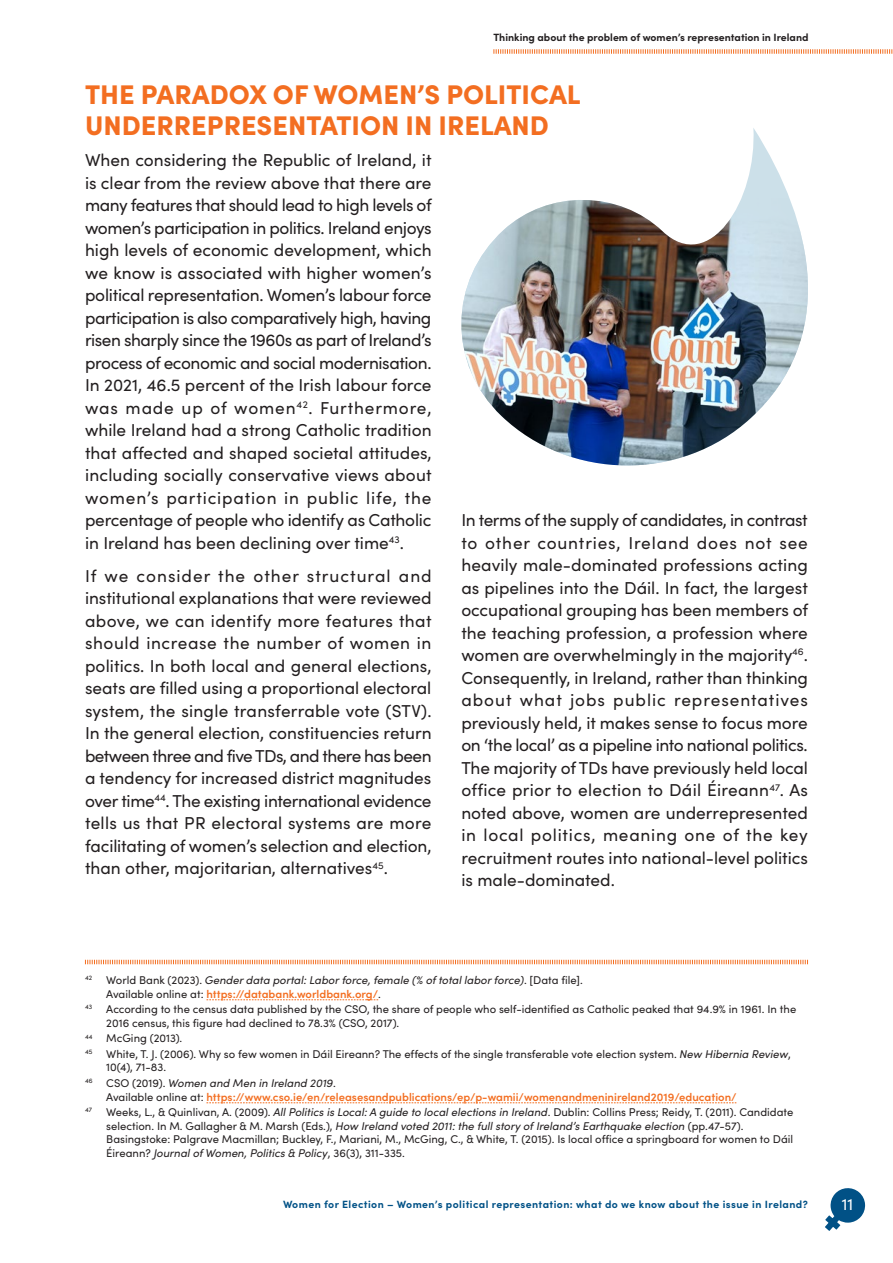
<style>
.page{position:relative;width:893px;height:1263px;background:#fff}
.page>*{position:absolute;margin:0;border:0;box-sizing:border-box;transform-origin:0 0}
.t1{font:900 27px/31.5px "Sofia Pro";color:#f36e21}
.t2{font:17.25px/22.5px "Sofia Pro";color:#231f20;text-align:justify}
.t3{font:16.5px "Sofia Pro";color:#fff}
.t4{font:11.25px/13.5px "Sofia Pro";color:#231f20}
.t5{font:italic 11.25px/13.5px "Sofia Pro";color:#231f20}
.t6{font:600 11.25px "Sofia Pro";color:#f36e21}
.t7{font:700 10.5px "Sofia Pro";letter-spacing:.04em;color:#015186}
.t8{font:700 10.5px "Sofia Pro";color:#231f20}
.t9{font:6.6px "Sofia Pro";color:#231f20}
.s1{font-style:normal}
.s2{font-weight:600;font-style:normal;color:#f36e21}
.s3{font-style:italic}
.s4{font-weight:400;color:#231f20}
</style>
<div class="page">
<svg style="left:85px;top:959px;width:723px;height:6px"></svg>
<svg style="left:206px;top:999px;width:172px;height:1px"></svg>
<svg style="left:206px;top:1102px;width:530px;height:1px"></svg>
<svg style="left:741px;top:128px;width:49px;height:71px"></svg>
<img style="left:461px;top:199px;width:347px;height:267px">
<svg style="left:825px;top:1188px;width:40px;height:43px"></svg>
<svg style="left:493px;top:49px;width:400px;height:5px"></svg>
<p class="t8" style="left:493px;top:29px;width:317px">Thinking about the problem of women’s representation in Ireland</p>
<h1 class="t1" style="left:85px;top:76px;width:497px">THE PARADOX OF WOMEN’S POLITICAL<br>UNDERREPRESENTATION IN IRELAND</h1>
<p class="t2" style="left:85px;top:148px;width:348px">When considering the Republic of Ireland, it is clear from the review above that there are many features that should lead to high levels of women’s participation in politics. Ireland enjoys high levels of economic development, which we know is associated with higher women’s political representation. Women’s labour force participation is also comparatively high, having risen sharply since the 1960s as part of Ireland’s process of economic and social modernisation.<br>In 2021, 46.5 percent of the Irish labour force was made up of women<sup>42</sup>. Furthermore, while Ireland had a strong Catholic tradition that affected and shaped societal attitudes, including socially conservative views about women’s participation in public life, the percentage of people who identify as Catholic in Ireland has been declining over time<sup>43</sup>.</p>
<p class="t2" style="left:85px;top:564px;width:348px">If we consider the other structural and institutional explanations that were reviewed above, we can identify more features that should increase the number of women in politics. In both local and general elections, seats are filled using a proportional electoral system, the single transferrable vote (STV).<br>In the general election, constituencies return between three and five TDs, and there has been a tendency for increased district magnitudes over time<sup>44</sup>. The existing international evidence tells us that PR electoral systems are more facilitating of women’s selection and election, than other, majoritarian, alternatives<sup>45</sup>.</p>
<p class="t2" style="left:461px;top:508px;width:348px">In terms of the supply of candidates, in contrast to other countries, Ireland does not see heavily male-dominated professions acting as pipelines into the Dáil. In fact, the largest occupational grouping has been members of the teaching profession, a profession where women are overwhelmingly in the majority<sup>46</sup>.<br>Consequently, in Ireland, rather than thinking about what jobs public representatives previously held, it makes sense to focus more on ‘the local’ as a pipeline into national politics.<br>The majority of TDs have previously held local office prior to election to Dáil Éireann<sup>47</sup>. As noted above, women are underrepresented in local politics, meaning one of the key recruitment routes into national-level politics is male-dominated.</p>
<p class="t9" style="left:85px;top:973px;width:9px">42</p>
<p class="t5" style="left:106px;top:973px;width:478px"><span class="s1">World Bank (2023).</span> Gender data portal: Labor force, female (% of total labor force)<span class="s1">. [Data file].<br>Available online at:</span> <span class="s2">https://databank.worldbank.org/</span><span class="s1">.</span></p>
<p class="t9" style="left:85px;top:1002px;width:9px">43</p>
<p class="t4" style="left:106px;top:1002px;width:691px">According to the census data published by the CSO, the share of people who self-identified as Catholic peaked that 94.9% in 1961. In the<br>2016 census, this figure had declined to 78.3% (CSO, 2017).</p>
<p class="t4" style="left:85px;top:1030px;width:707px;line-height:15.6px"><sup>44</sup> McGing (2013).<br><sup>45</sup> White, T. J. (2006). Why so few women in Dáil Eireann? The effects of the single transferable vote election system. <span class="s3">New Hibernia Review</span>,</p>
<p class="t5" style="left:85px;top:1059px;width:252px;line-height:15.6px;text-indent:21px"><span class="s1">10(4), 71-83.<br></span><sup>46</sup> <span class="s1">CSO (2019).</span> Women and Men in Ireland 2019<span class="s1">.</span></p>
<p class="t6" style="left:106px;top:1088px;width:632px"><span class="s4">Available online at:</span> https://www.cso.ie/en/releasesandpublications/ep/p-wamii/womenandmeninireland2019/education/</p>
<p class="t9" style="left:85px;top:1105px;width:9px">47</p>
<p class="t4" style="left:106px;top:1105px;width:689px">Weeks, L., &amp; Quinlivan, A. (2009). <span class="s3">All Politics is Local: A guide to local elections in Ireland</span>. Dublin: Collins Press; Reidy, T. (2011). Candidate selection. In M. Gallagher &amp; M. Marsh (Eds.), <span class="s3">How Ireland voted 2011: the full story of Ireland’s Earthquake election</span> (pp.47-57).<br>Basingstoke: Palgrave Macmillan; Buckley, F., Mariani, M., McGing, C., &amp; White, T. (2015). Is local office a springboard for women to Dáil Éireann? <span class="s3">Journal of Women, Politics &amp; Policy</span>, 36(3), 311-335.</p>
<p class="t7" style="left:283px;top:1196px;width:526px">Women for Election – Women’s political representation: what do we know about the issue in Ireland?</p>
<p class="t3" style="left:842px;top:1192px;width:13px">11</p>
</div>
